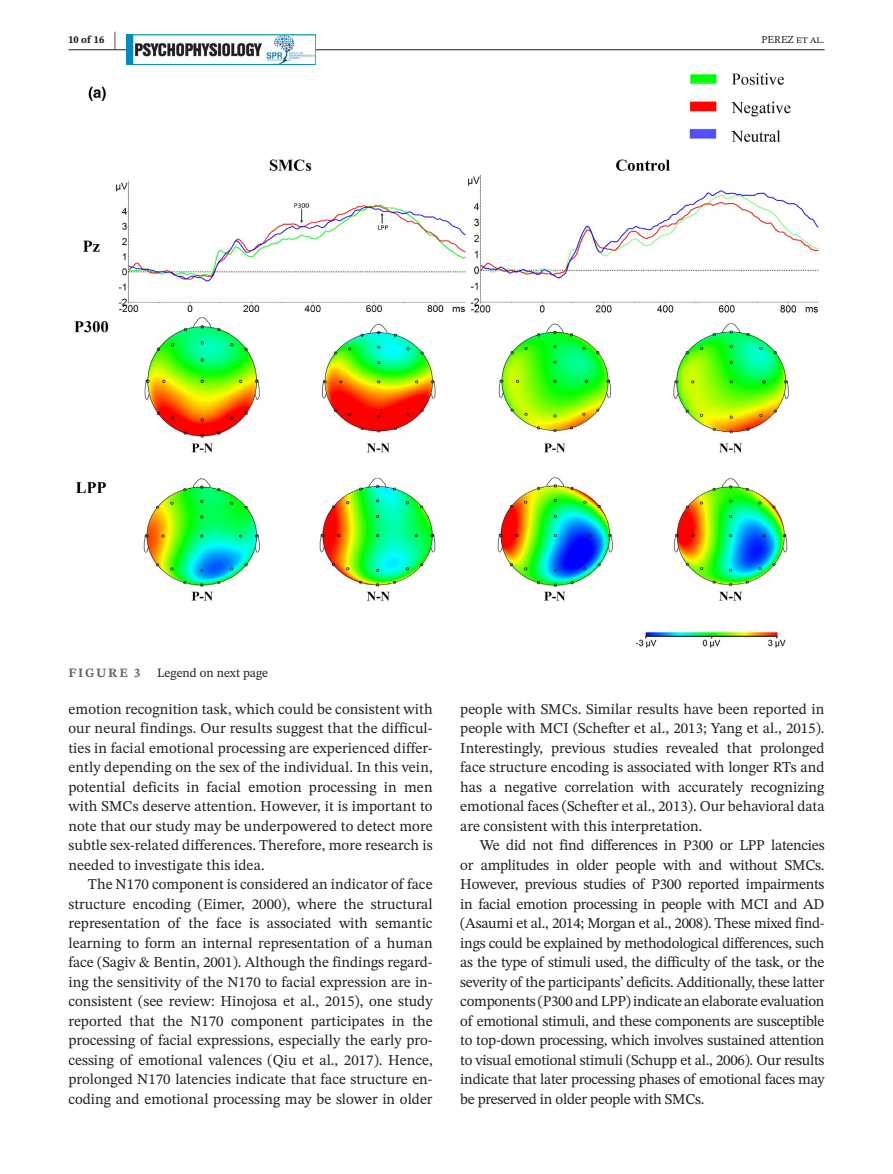
<style>
.page{position:relative;width:893px;height:1174px;background:#fff}
.page>*{position:absolute;margin:0;border:0;box-sizing:border-box;transform-origin:0 0}
.t1{font:15px/19.5px "STIX Two Text";color:#231f20;text-align:justify}
.t2{font:12.75px "STIX Two Text";color:#231f20}
.t3{font:700 12.75px "STIX Two Text";letter-spacing:.14em;color:#636366}
.t4{font:10.5px "STIX Two Text";color:#231f20}
.t5{font:700 10.5px "STIX Two Text";color:#231f20}
.s1{font-size:21px}
</style>
<div class="page">
<hr style="left:68px;top:49px;width:756px;height:1px;background:#231f20">
<img style="left:128px;top:37px;width:186px;height:26px">
<div style="left:126px;top:35px;width:190px;height:30px;border:1px solid #028bc1"></div>
<img style="left:74px;top:73px;width:745px;height:575px">
<p class="t5" style="left:68px;top:32px;width:50px">10 of 16 <span class="s1">|</span></p>
<p class="t4" style="left:762px;top:32px;width:64px">PEREZ et al.</p>
<p class="t3" style="left:68px;top:664px;width:74px">FIGURE 3</p>
<p class="t2" style="left:157px;top:664px;width:113px">Legend on next page</p>
<p class="t1" style="left:68px;top:699px;width:366px">emotion recognition task, which could be consistent with our neural findings. Our results suggest that the difficul&shy;ties in facial emotional processing are experienced differ&shy;ently depending on the sex of the individual. In this vein, potential deficits in facial emotion processing in men with SMCs deserve attention. However, it is important to note that our study may be underpowered to detect more subtle sex-related differences. Therefore, more research is needed to investigate this idea.</p>
<p class="t1" style="left:68px;top:874px;width:366px;text-indent:20px">The N170 component is considered an indicator of face structure encoding (Eimer, 2000), where the structural representation of the face is associated with semantic learning to form an internal representation of a human face (Sagiv &amp; Bentin, 2001). Although the findings regard&shy;ing the sensitivity of the N170 to facial expression are in&shy;consistent (see review: Hinojosa et al., 2015), one study reported that the N170 component participates in the processing of facial expressions, especially the early pro&shy;cessing of emotional valences (Qiu et al., 2017). Hence, prolonged N170 latencies indicate that face structure en&shy;coding and emotional processing may be slower in older</p>
<p class="t1" style="left:460px;top:699px;width:366px">people with SMCs. Similar results have been reported in people with MCI (Schefter et al., 2013; Yang et al., 2015).<br>Interestingly, previous studies revealed that prolonged face structure encoding is associated with longer RTs and has a negative correlation with accurately recognizing emotional faces (Schefter et al., 2013). Our behavioral data are consistent with this interpretation.</p>
<p class="t1" style="left:460px;top:835px;width:366px;text-indent:20px">We did not find differences in P300 or LPP latencies or amplitudes in older people with and without SMCs.<br>However, previous studies of P300 reported impairments in facial emotion processing in people with MCI and AD (Asaumi et al., 2014; Morgan et al., 2008). These mixed find&shy;ings could be explained by methodological differences, such as the type of stimuli used, the difficulty of the task, or the severity of the participants’ deficits. Additionally, these latter components (P300 and LPP) indicate an elaborate evaluation of emotional stimuli, and these components are susceptible to top-down processing, which involves sustained attention to visual emotional stimuli (Schupp et al., 2006). Our results indicate that later processing phases of emotional faces may be preserved in older people with SMCs.</p>
</div>
